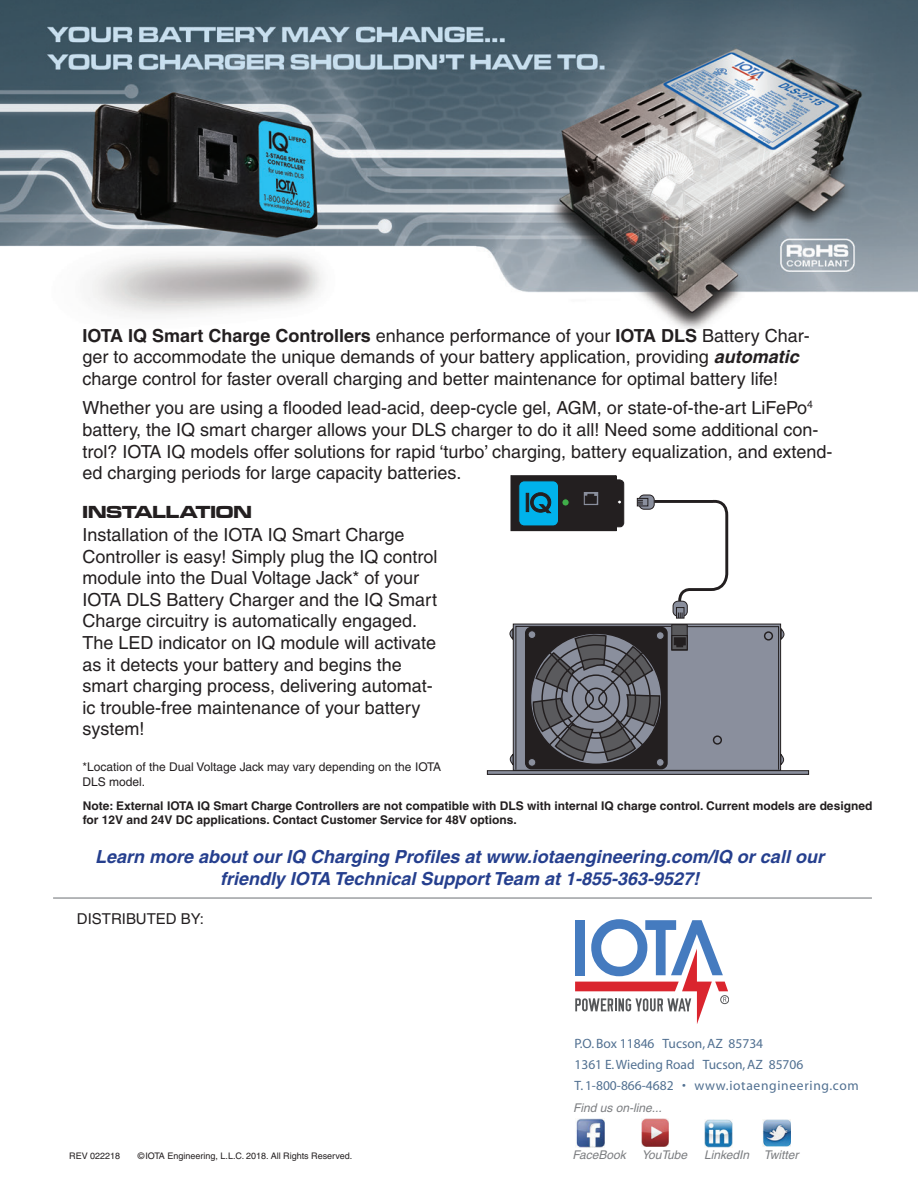
<style>
.page{position:relative;width:918px;height:1188px;background:#fff}
.page>*{position:absolute;margin:0;border:0;box-sizing:border-box;transform-origin:0 0}
.t1{font:18px/21.6px "Helvetica";color:#231f20}
.t2{font:italic 700 18px/21.6px "Helvetica";color:#253f8e;text-align:center}
.t3{font:18px "Microgramma D Bold Exte";color:#231f20}
.t4{font:15px "Helvetica";color:#231f20}
.Subhead_2{font:13.5px "Myriad";color:#517091}
.Subhead_2-2{font:13.5px "Myriad";letter-spacing:.05em;color:#517091}
.t5{font:700 12px/14.4px "Helvetica";color:#231f20}
.t6{font:12px/14.4px "Helvetica";color:#231f20}
.t7{font:italic 12px "Helvetica";color:#7c7e81}
.t8{font:9px "Helvetica";color:#231f20}
.s1{font-weight:700}
.s2{font-weight:700;font-style:italic}
</style>
<div class="page">
<img style="left:0;top:0;width:918px;height:328px">
<svg style="left:639px;top:495px;width:15px;height:14px"></svg>
<div style="left:639px;top:495px;width:16px;height:15px;border:1px solid #231f20;border-radius:5px"></div>
<hr style="left:487px;top:771px;width:322px;height:3px;background:#8a8f9d">
<div style="left:487px;top:770px;width:322px;height:5px;border:1px solid #231f20"></div>
<div style="left:671px;top:624px;width:17px;height:27px;background:#292628;border:1px solid #231f20"></div>
<div style="left:637px;top:498px;width:11px;height:8px;background:#8a8f9d;border:1px solid #231f20"></div>
<svg style="left:637px;top:500px;width:6px;height:5px"></svg>
<svg style="left:651px;top:499px;width:78px;height:105px"></svg>
<svg style="left:673px;top:601px;width:14px;height:15px"></svg>
<div style="left:673px;top:601px;width:15px;height:16px;border:1px solid #231f20;border-radius:5px"></div>
<svg style="left:676px;top:607px;width:8px;height:11px"></svg>
<svg style="left:678px;top:613px;width:5px;height:5px"></svg>
<div style="left:511px;top:476px;width:105px;height:55px;background:#231f20"></div>
<div style="left:511px;top:475px;width:106px;height:56px;border:1px solid #231f20"></div>
<svg style="left:509px;top:625px;width:276px;height:146px;background:#6a6c75"></svg>
<div style="left:519px;top:481px;width:40px;height:45px;background:#00b2eb;border-radius:6px"></div>
<div style="left:518px;top:480px;width:41px;height:46px;border:1px solid #231f20;border-radius:6px"></div>
<svg style="left:562px;top:499px;width:7px;height:7px"></svg>
<div style="left:561px;top:498px;width:9px;height:9px;border:1px solid #231f20;border-radius:50%"></div>
<svg style="left:615px;top:479px;width:10px;height:49px"></svg>
<svg style="left:583px;top:492px;width:16px;height:13px"></svg>
<svg style="left:585px;top:494px;width:12px;height:10px"></svg>
<div style="left:526px;top:493px;width:3px;height:19px;background:#231f20;border:1px solid #231f20"></div>
<svg style="left:530px;top:492px;width:21px;height:21px"></svg>
<div style="left:720px;top:995px;width:9px;height:9px;border:1px solid #555759;border-radius:50%"></div>
<svg style="left:575px;top:919px;width:153px;height:105px"></svg>
<img style="left:576px;top:1119px;width:28px;height:28px">
<img style="left:704px;top:1119px;width:28px;height:29px">
<img style="left:641px;top:1119px;width:28px;height:27px">
<img style="left:763px;top:1119px;width:27px;height:28px">
<hr style="left:53px;top:897px;width:819px;height:2px;background:#9d9fa2">
<p class="t1" style="left:82px;top:324px;width:729px"><span class="s1">IOTA IQ Smart Charge Controllers</span> enhance performance of your <span class="s1">IOTA DLS</span> Battery Char&shy;ger to accommodate the unique demands of your battery application, providing <span class="s2">automatic </span>charge control for faster overall charging and better maintenance for optimal battery life!</p>
<p class="t1" style="left:82px;top:397px;width:751px">Whether you are using a flooded lead-acid, deep-cycle gel, AGM, or state-of-the-art LiFePo<sup>4 </sup>battery, the IQ smart charger allows your DLS charger to do it all! Need some additional con&shy;trol? IOTA IQ models offer solutions for rapid ‘turbo’ charging, battery equalization, and extend&shy;ed charging periods for large capacity batteries.</p>
<p class="t3" style="left:82px;top:499px;width:171px">INSTALLATION</p>
<p class="t1" style="left:82px;top:524px;width:357px">Installation of the IOTA IQ Smart Charge Controller is easy! Simply plug the IQ control module into the Dual Voltage Jack* of your IOTA DLS Battery Charger and the IQ Smart Charge circuitry is automatically engaged.<br>The LED indicator on IQ module will activate as it detects your battery and begins the smart charging process, delivering automat&shy;ic trouble-free maintenance of your battery system!</p>
<p class="t6" style="left:82px;top:760px;width:360px">*Location of the Dual Voltage Jack may vary depending on the IOTA<br>DLS model.</p>
<p class="t5" style="left:83px;top:798px;width:791px">Note: External IOTA IQ Smart Charge Controllers are not compatible with DLS with internal IQ charge control. Current models are designed for 12V and 24V DC applications. Contact Customer Service for 48V options.</p>
<p class="t2" style="left:95px;top:846px;width:730px">Learn more about our IQ Charging Profiles at www.iotaengineering.com/IQ or call our friendly IOTA Technical Support Team at 1-855-363-9527!</p>
<p class="t4" style="left:77px;top:910px;width:129px">DISTRIBUTED BY:</p>
<p class="t8" style="left:69px;top:1150px;width:53px">REV 022218</p>
<p class="t8" style="left:138px;top:1150px;width:216px">©IOTA Engineering, L.L.C. 2018. All Rights Reserved.</p>
<p class="Subhead_2" style="left:574px;top:1037px;width:190px">P.O. Box 11846 Tucson, AZ 85734</p>
<p class="Subhead_2" style="left:574px;top:1058px;width:230px">1361 E. Wieding Road Tucson, AZ 85706</p>
<p class="Subhead_2-2" style="left:574px;top:1079px;width:286px">T. 1-800-866-4682 • www.iotaengineering.com</p>
<p class="t7" style="left:573px;top:1101px;width:90px">Find us on-line...</p>
<p class="t7" style="left:572px;top:1148px;width:55px">FaceBook</p>
<p class="t7" style="left:642px;top:1148px;width:47px">YouTube</p>
<p class="t7" style="left:704px;top:1148px;width:47px">LinkedIn</p>
<p class="t7" style="left:764px;top:1148px;width:36px">Twitter</p>
</div>
